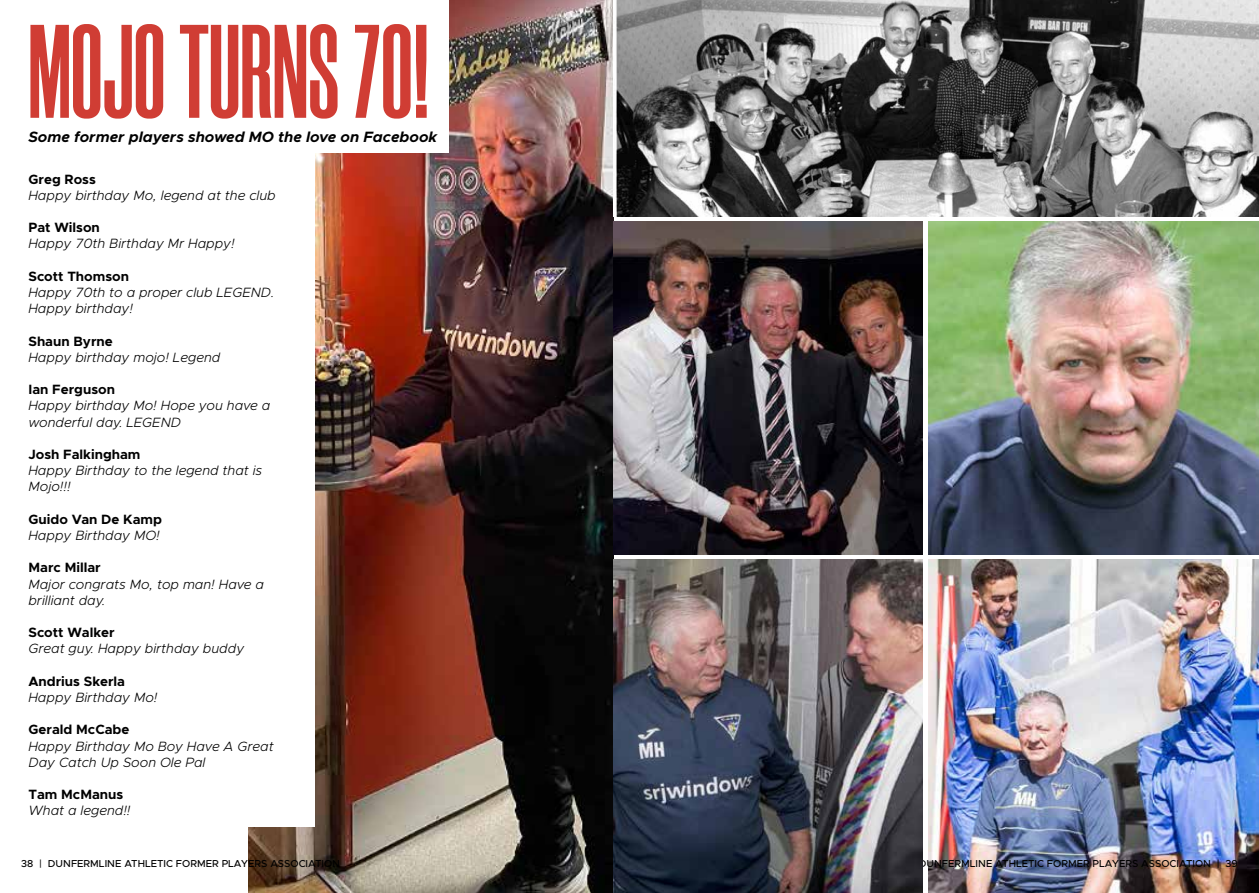
<style>
.page{position:relative;width:1259px;height:893px;background:#fff}
.page>*{position:absolute;margin:0;border:0;box-sizing:border-box;transform-origin:0 0}
.t1{font:700 132.9px "Morganite";color:#d03d34}
.t2{font:italic 700 15px "Metropolis";color:#000}
.t3{font:italic 300 13.5px/16.2px "Metropolis";color:#000}
.t4{font:700 13.5px "Metropolis";color:#000}
.t5{font:500 10.05px "Metropolis";color:#000}
</style>
<div class="page">
<img style="left:248px;top:0;width:366px;height:893px">
<img style="left:928px;top:560px;width:331px;height:333px">
<img style="left:614px;top:221px;width:309px;height:334px">
<img style="left:928px;top:221px;width:331px;height:334px">
<img style="left:616px;top:0;width:643px;height:216px">
<div style="left:0;top:0;width:448px;height:152px;background:#fff"></div>
<div style="left:0;top:152px;width:315px;height:675px;background:#fff"></div>
<img style="left:614px;top:560px;width:309px;height:333px">
<h1 class="t1" style="left:28px;top:4px;width:403px">MOJO TURNS 70!</h1>
<p class="t2" style="left:28px;top:127px;width:410px">Some former players showed MO the love on Facebook</p>
<p class="t4" style="left:28px;top:170px;width:69px">Greg Ross</p>
<p class="t3" style="left:28px;top:187px;width:249px">Happy birthday Mo, legend at the club</p>
<p class="t4" style="left:28px;top:219px;width:73px">Pat Wilson</p>
<p class="t3" style="left:28px;top:236px;width:208px">Happy 70th Birthday Mr Happy!</p>
<p class="t4" style="left:28px;top:268px;width:102px">Scott Thomson</p>
<p class="t3" style="left:28px;top:284px;width:247px">Happy 70th to a proper club LEGEND.<br>Happy birthday!</p>
<p class="t4" style="left:28px;top:332px;width:86px">Shaun Byrne</p>
<p class="t3" style="left:28px;top:349px;width:193px">Happy birthday mojo! Legend</p>
<p class="t4" style="left:28px;top:381px;width:88px">Ian Ferguson</p>
<p class="t3" style="left:28px;top:398px;width:243px">Happy birthday Mo! Hope you have a wonderful day. LEGEND</p>
<p class="t4" style="left:28px;top:446px;width:113px">Josh Falkingham</p>
<p class="t3" style="left:28px;top:462px;width:235px">Happy Birthday to the legend that is<br>Mojo!!!</p>
<p class="t4" style="left:28px;top:511px;width:135px">Guido Van De Kamp</p>
<p class="t3" style="left:28px;top:527px;width:133px">Happy Birthday MO!</p>
<p class="t4" style="left:28px;top:559px;width:74px">Marc Millar</p>
<p class="t3" style="left:28px;top:576px;width:237px">Major congrats Mo, top man! Have a brilliant day.</p>
<p class="t4" style="left:28px;top:624px;width:88px">Scott Walker</p>
<p class="t3" style="left:28px;top:641px;width:217px">Great guy. Happy birthday buddy</p>
<p class="t4" style="left:28px;top:673px;width:98px">Andrius Skerla</p>
<p class="t3" style="left:28px;top:689px;width:130px">Happy Birthday Mo!</p>
<p class="t4" style="left:28px;top:721px;width:102px">Gerald McCabe</p>
<p class="t3" style="left:28px;top:738px;width:247px">Happy Birthday Mo Boy Have A Great<br>Day Catch Up Soon Ole Pal</p>
<p class="t4" style="left:28px;top:786px;width:96px">Tam McManus</p>
<p class="t3" style="left:28px;top:803px;width:104px">What a legend!!</p>
<p class="t5" style="left:21px;top:857px;width:320px">38 | DUNFERMLINE ATHLETIC FORMER PLAYERS ASSOCIATION</p>
<p class="t5" style="left:919px;top:857px;width:320px">DUNFERMLINE ATHLETIC FORMER PLAYERS ASSOCIATION | 39</p>
</div>
